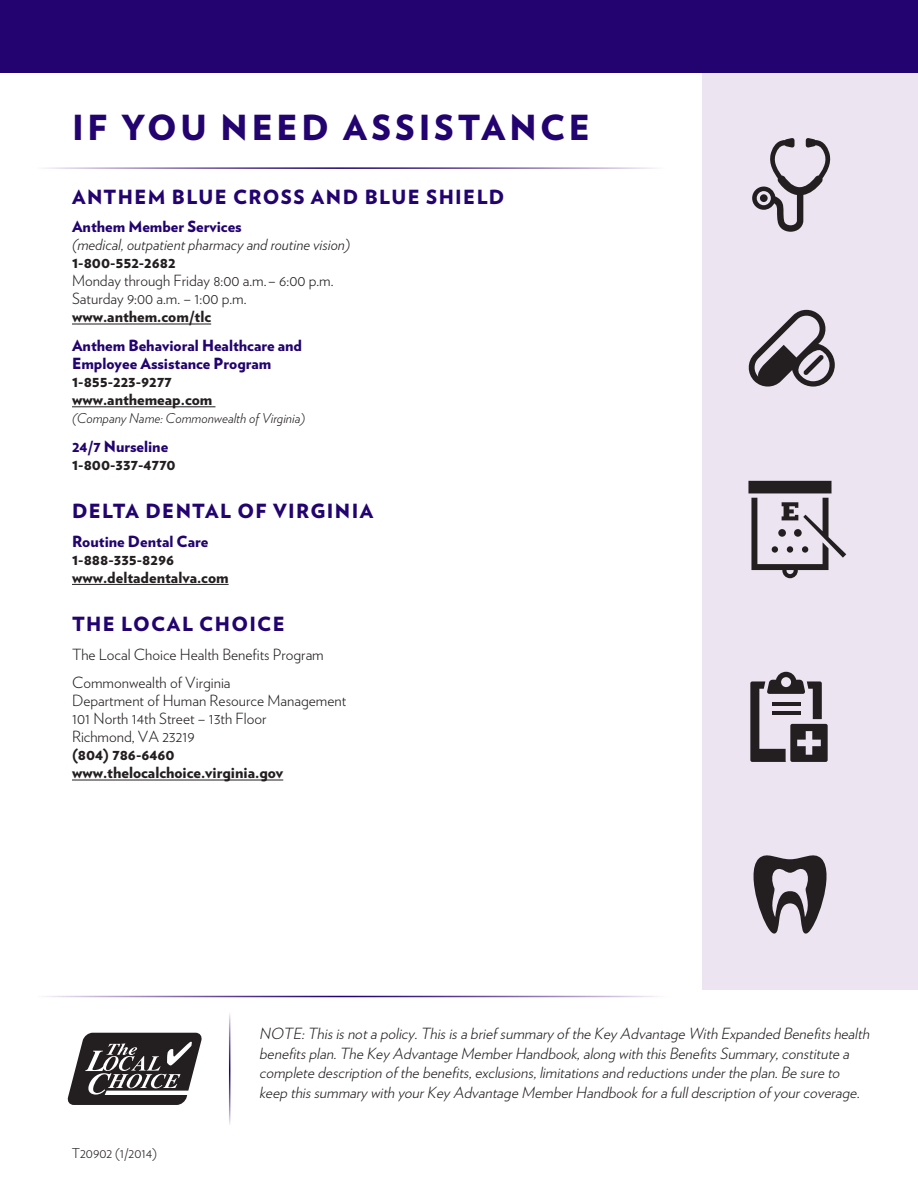
<style>
.page{position:relative;width:918px;height:1188px;background:#fff}
.page>*{position:absolute;margin:0;border:0;box-sizing:border-box;transform-origin:0 0}
.Main_Heads{font:900 34.5px "Verlag";letter-spacing:.11em;color:#22036f}
.Subheads-2{font:900 19.5px "Verlag";letter-spacing:.07em;color:#22036f}
.Body_Text{font:italic 300 15.3px/19.5px "Verlag";color:#231f20}
.Body_Text-2{font:300 15.3px/18px "Verlag";color:#231f20}
.Body_Text-3{font:900 15.3px "Verlag";color:#231f20}
.Body_Text-4{font:900 15.3px/18px "Verlag";color:#22036f}
.Body_Text-5{font:italic 300 15.3px/18px "Verlag";color:#231f20}
.Body_Text-6{font:italic 300 13.5px "Verlag";color:#231f20}
.Body_Text-7{font:300 13.5px "Verlag";color:#231f20}
.s1{font-weight:900;font-style:normal;color:#22036f}
.s2{font-weight:900}
.s3{color:#231f20}
</style>
<div class="page">
<svg style="left:67px;top:1033px;width:135px;height:72px"></svg>
<hr style="left:72px;top:324px;width:139px;height:1px;background:#231f20">
<hr style="left:72px;top:406px;width:143px;height:1px;background:#231f20">
<hr style="left:72px;top:584px;width:157px;height:1px;background:#231f20">
<hr style="left:72px;top:780px;width:211px;height:1px;background:#231f20">
<div style="left:702px;top:0;width:216px;height:989px;background:#ece4f0"></div>
<div style="left:0;top:0;width:918px;height:72px;background:#22036f"></div>
<svg style="left:752px;top:138px;width:79px;height:94px"></svg>
<div style="left:760px;top:194px;width:8px;height:8px;background:#231f20;border-radius:50%"></div>
<svg style="left:748px;top:309px;width:87px;height:78px"></svg>
<svg style="left:753px;top:855px;width:74px;height:79px"></svg>
<svg style="left:748px;top:481px;width:98px;height:97px"></svg>
<svg style="left:750px;top:672px;width:78px;height:90px"></svg>
<hr style="left:772px;top:702px;width:28px;height:4px;background:#231f20">
<hr style="left:772px;top:712px;width:28px;height:3px;background:#231f20">
<p class="Main_Heads" style="left:72px;top:99px;width:520px">IF YOU NEED ASSISTANCE</p>
<p class="Subheads-2" style="left:72px;top:181px;width:434px">ANTHEM BLUE CROSS AND BLUE SHIELD</p>
<p class="Body_Text-5" style="left:72px;top:217px;width:280px"><span class="s1">Anthem Member Services<br></span>(medical, outpatient pharmacy and routine vision)</p>
<p class="Body_Text-2" style="left:72px;top:253px;width:262px"><span class="s2">1-800-552-2682<br></span>Monday through Friday 8:00 a.m. – 6:00 p.m.<br>Saturday 9:00 a.m. – 1:00 p.m.</p>
<p class="Body_Text-3" style="left:72px;top:304px;width:141px">www.anthem.com/tlc</p>
<p class="Body_Text-4" style="left:72px;top:336px;width:232px">Anthem Behavioral Healthcare and<br>Employee Assistance Program<br><span class="s3">1-855-223-9277</span></p>
<p class="Body_Text-3" style="left:72px;top:387px;width:142px">www.anthemeap.com</p>
<p class="Body_Text-6" style="left:72px;top:408px;width:235px">(Company Name: Commonwealth of Virginia)</p>
<p class="Body_Text-4" style="left:72px;top:437px;width:98px">24/7 Nurseline</p>
<p class="Body_Text-3" style="left:72px;top:452px;width:105px">1-800-337-4770</p>
<p class="Subheads-2" style="left:72px;top:495px;width:303px">DELTA DENTAL OF VIRGINIA</p>
<p class="Body_Text-4" style="left:72px;top:532px;width:138px">Routine Dental Care</p>
<p class="Body_Text-3" style="left:72px;top:547px;width:104px">1-888-335-8296</p>
<p class="Body_Text-3" style="left:72px;top:565px;width:158px">www.deltadentalva.com</p>
<p class="Subheads-2" style="left:72px;top:608px;width:214px">THE LOCAL CHOICE</p>
<p class="Body_Text-2" style="left:72px;top:644px;width:253px">The Local Choice Health Benefits Program</p>
<p class="Body_Text-2" style="left:72px;top:673px;width:276px">Commonwealth of Virginia<br>Department of Human Resource Management<br>101 North 14th Street – 13th Floor<br>Richmond, VA 23219<br><span class="s2">(804) 786-6460</span></p>
<p class="Body_Text-3" style="left:72px;top:760px;width:213px">www.thelocalchoice.virginia.gov</p>
<p class="Body_Text-7" style="left:72px;top:1143px;width:87px">T20902 (1/2014)</p>
<p class="Body_Text" style="left:259px;top:1023px;width:615px">NOTE:Thisisnotapolicy. Thisisabriefsummaryofthe KeyAdvantage With Expanded Benefitshealth benefitsplan. The KeyAdvantage MemberHandbook,along with thisBenefitsSummary,constitute a complete description ofthe benefits,exclusions,limitationsand reductionsunderthe plan. Be sure to keep thissummarywith yourKeyAdvantage MemberHandbookforafulldescription ofyourcoverage.</p>
</div>
